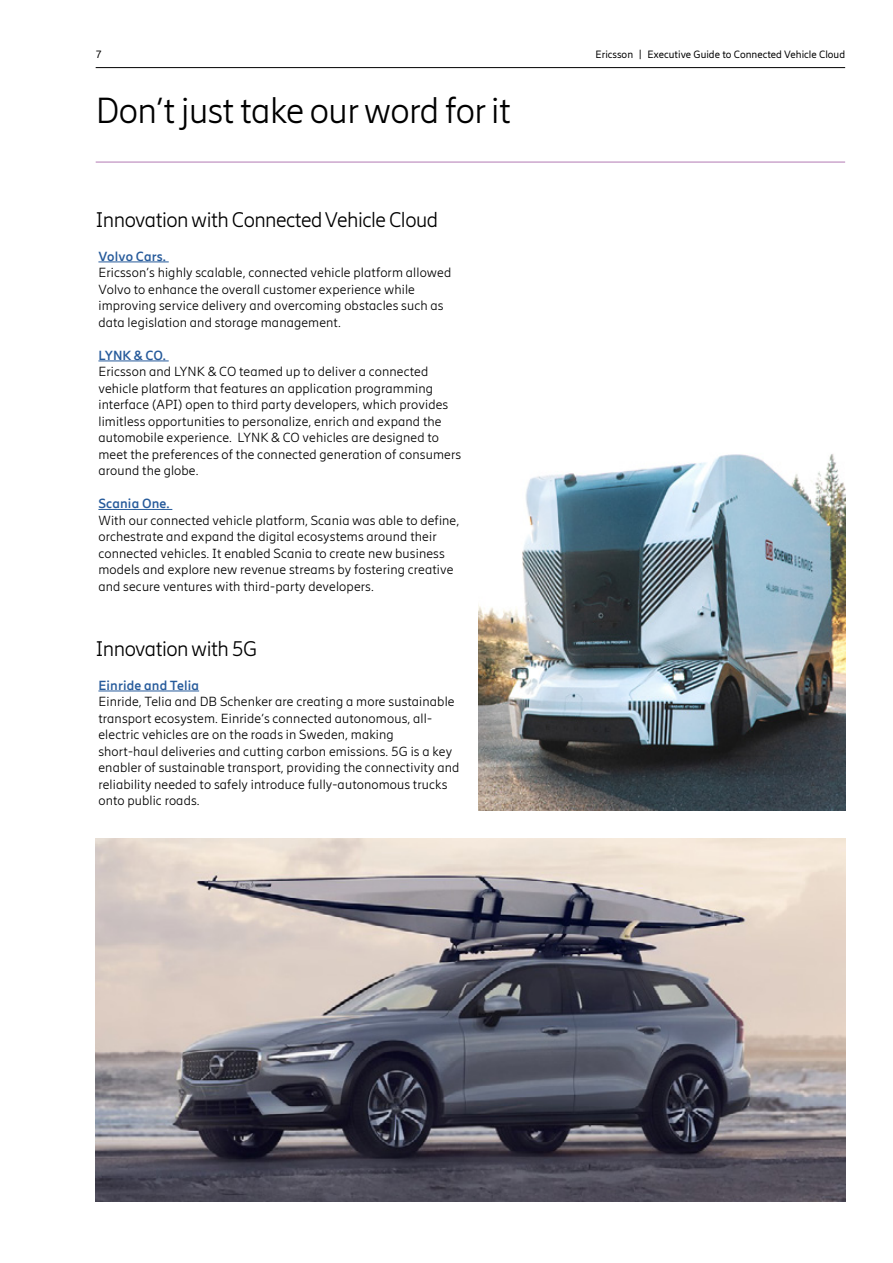
<style>
.page{position:relative;width:893px;height:1263px;background:#fff}
.page>*{position:absolute;margin:0;border:0;box-sizing:border-box;transform-origin:0 0}
.t1{font:300 36px "Ericsson Hilda";letter-spacing:-.015em;color:#000}
.t2{font:300 21px "Ericsson Hilda";letter-spacing:-.025em;color:#000}
.t3{font:300 13.2px/16.5px "Ericsson Hilda";letter-spacing:.01em;color:#000}
.t4{font:700 13.2px "Ericsson Hilda";letter-spacing:.01em;color:#275b9b}
.t5{font:10.5px "Ericsson Hilda";color:#000}
</style>
<div class="page">
<hr style="left:96px;top:67px;width:749px;height:1px;background:#000">
<hr style="left:96px;top:162px;width:749px;height:1px;background:#b27ab3">
<hr style="left:98px;top:261px;width:71px;height:1px;background:#275b9b">
<hr style="left:98px;top:360px;width:71px;height:1px;background:#275b9b">
<hr style="left:98px;top:509px;width:74px;height:1px;background:#275b9b">
<hr style="left:98px;top:690px;width:101px;height:1px;background:#275b9b">
<img style="left:96px;top:838px;width:749px;height:363px">
<img style="left:478px;top:454px;width:367px;height:356px">
<p class="t5" style="left:96px;top:49px;width:7px">7</p>
<p class="t5" style="left:596px;top:49px;width:251px">Ericsson | Executive Guide to Connected Vehicle Cloud</p>
<h1 class="t1" style="left:96px;top:90px;width:417px">Don’t just take our word for it</h1>
<h2 class="t2" style="left:96px;top:208px;width:344px">Innovation with Connected Vehicle Cloud</h2>
<p class="t4" style="left:98px;top:248px;width:69px">Volvo Cars.</p>
<p class="t3" style="left:98px;top:264px;width:354px">Ericsson’s highly scalable, connected vehicle platform allowed Volvo to enhance the overall customer experience while improving service delivery and overcoming obstacles such as data legislation and storage management.</p>
<p class="t4" style="left:98px;top:347px;width:69px">LYNK &amp; CO.</p>
<p class="t3" style="left:98px;top:363px;width:364px">Ericsson and LYNK &amp; CO teamed up to deliver a connected vehicle platform that features an application programming interface (API) open to third party developers, which provides limitless opportunities to personalize, enrich and expand the automobile experience. LYNK &amp; CO vehicles are designed to meet the preferences of the connected generation of consumers around the globe.</p>
<p class="t4" style="left:98px;top:496px;width:73px">Scania One.</p>
<p class="t3" style="left:98px;top:512px;width:362px">With our connected vehicle platform, Scania was able to define, orchestrate and expand the digital ecosystems around their connected vehicles. It enabled Scania to create new business models and explore new revenue streams by fostering creative and secure ventures with third-party developers.</p>
<h2 class="t2" style="left:96px;top:637px;width:163px">Innovation with 5G</h2>
<p class="t4" style="left:98px;top:677px;width:102px">Einride and Telia</p>
<p class="t3" style="left:98px;top:693px;width:362px">Einride, Telia and DB Schenker are creating a more sustainable transport ecosystem. Einride’s connected autonomous, all&shy;electric vehicles are on the roads in Sweden, making<br>short-haul deliveries and cutting carbon emissions. 5G is a key enabler of sustainable transport, providing the connectivity and reliability needed to safely introduce fully-autonomous trucks onto public roads.</p>
</div>
